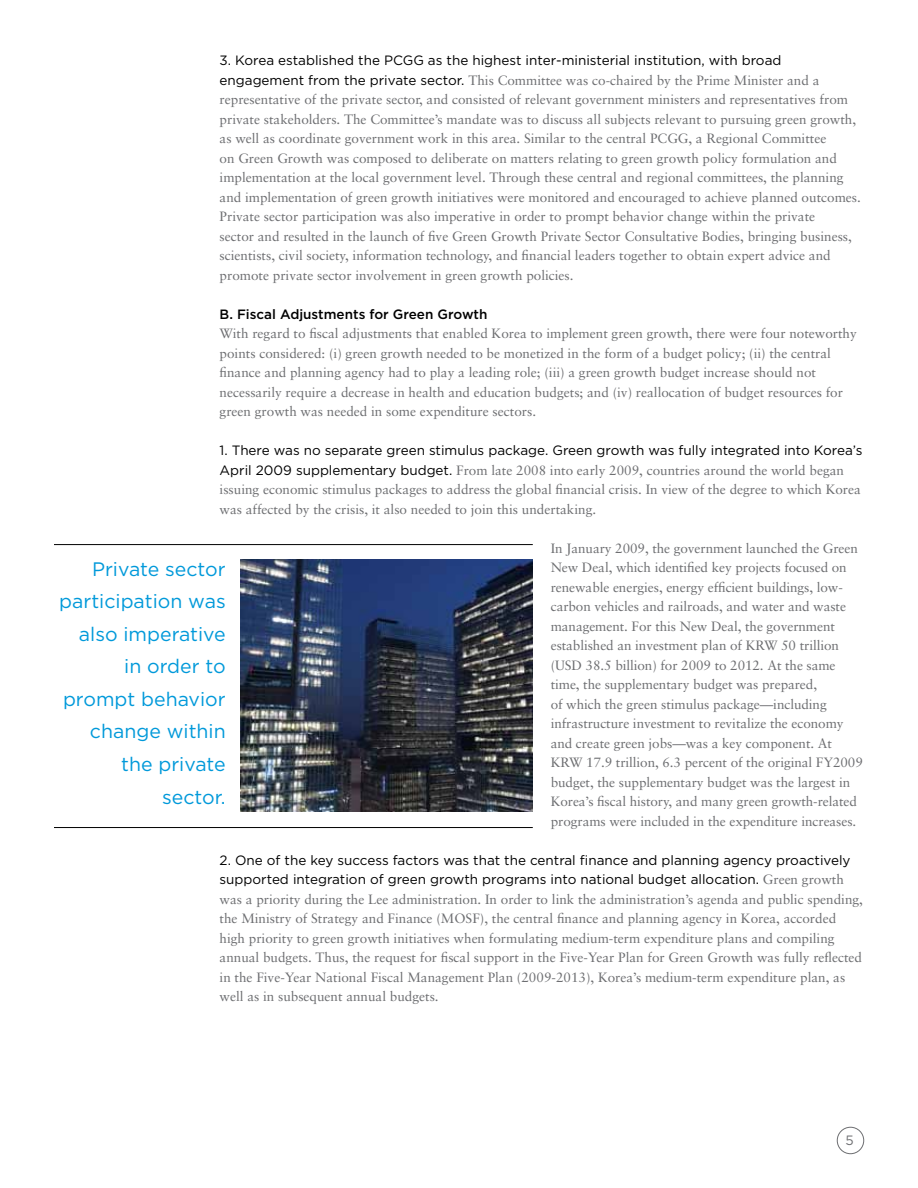
<style>
.page{position:relative;width:918px;height:1188px;background:#fff}
.page>*{position:absolute;margin:0;border:0;box-sizing:border-box;transform-origin:0 0}
.t1{font:19.5px/32.5px "Gotham";color:#0099da;text-align:right}
.t2{font:13.5px/19.5px "Sabon";color:#6d6e71}
.t3{font:13.5px/19.5px "Gotham";color:#000}
.t4{font:500 13.5px "Gotham";color:#000}
.t5{font:13.5px "Gotham";color:#6d6e71}
.s1{font-family:"Gotham";color:#000}
.s2{font-family:"Sabon";color:#6d6e71}
</style>
<div class="page">
<div style="left:837px;top:1127px;width:27px;height:27px;border:1px solid #6d6e71;border-radius:50%"></div>
<img style="left:241px;top:559px;width:292px;height:253px">
<hr style="left:54px;top:827px;width:479px;height:1px;background:#000">
<hr style="left:54px;top:544px;width:479px;height:1px;background:#000">
<p class="t3" style="left:220px;top:51px;width:563px">3. Korea established the PCGG as the highest inter-ministerial institution, with broad</p>
<p class="t2" style="left:220px;top:70px;width:643px"><span class="s1">engagement from the private sector.</span> This Committee was co-chaired by the Prime Minister and a representative of the private sector, and consisted of relevant government ministers and representatives from private stakeholders. The Committee’s mandate was to discuss all subjects relevant to pursuing green growth, as well as coordinate government work in this area. Similar to the central PCGG, a Regional Committee<br>on Green Growth was composed to deliberate on matters relating to green growth policy formulation and implementation at the local government level. Through these central and regional committees, the planning and implementation of green growth initiatives were monitored and encouraged to achieve planned outcomes.<br>Private sector participation was also imperative in order to prompt behavior change within the private<br>sector and resulted in the launch of five Green Growth Private Sector Consultative Bodies, bringing business, scientists, civil society, information technology, and financial leaders together to obtain expert advice and promote private sector involvement in green growth policies.</p>
<p class="t4" style="left:220px;top:306px;width:269px">B. Fiscal Adjustments for Green Growth</p>
<p class="t2" style="left:220px;top:324px;width:639px">With regard to fiscal adjustments that enabled Korea to implement green growth, there were four noteworthy points considered: (i) green growth needed to be monetized in the form of a budget policy; (ii) the central finance and planning agency had to play a leading role; (iii) a green growth budget increase should not necessarily require a decrease in health and education budgets; and (iv) reallocation of budget resources for green growth was needed in some expenditure sectors.</p>
<p class="t3" style="left:220px;top:440px;width:645px">1. There was no separate green stimulus package. Green growth was fully integrated into Korea’s</p>
<p class="t2" style="left:220px;top:460px;width:643px"><span class="s1">April 2009 supplementary budget.</span> From late 2008 into early 2009, countries around the world began issuing economic stimulus packages to address the global financial crisis. In view of the degree to which Korea was affected by the crisis, it also needed to join this undertaking.</p>
<p class="t2" style="left:551px;top:538px;width:314px">In January 2009, the government launched the Green New Deal, which identified key projects focused on renewable energies, energy efficient buildings, low&shy;carbon vehicles and railroads, and water and waste management. For this New Deal, the government established an investment plan of KRW 50 trillion (USD 38.5 billion) for 2009 to 2012. At the same time, the supplementary budget was prepared,<br>of which the green stimulus package—including infrastructure investment to revitalize the economy and create green jobs—was a key component. At KRW 17.9 trillion, 6.3 percent of the original FY2009 budget, the supplementary budget was the largest in Korea’s fiscal history, and many green growth-related programs were included in the expenditure increases.</p>
<p class="t3" style="left:220px;top:850px;width:633px">2. One of the key success factors was that the central finance and planning agency proactively supported integration of green growth programs into national budget allocation. <span class="s2">Green growth</span></p>
<p class="t2" style="left:220px;top:889px;width:645px">was a priority during the Lee administration. In order to link the administration’s agenda and public spending, the Ministry of Strategy and Finance (MOSF), the central finance and planning agency in Korea, accorded high priority to green growth initiatives when formulating medium-term expenditure plans and compiling annual budgets. Thus, the request for fiscal support in the Five-Year Plan for Green Growth was fully reflected in the Five-Year National Fiscal Management Plan (2009-2013), Korea’s medium-term expenditure plan, as well as in subsequent annual budgets.</p>
<h1 class="t1" style="left:59px;top:552px;width:168px">Private sector participation was also imperative in order to prompt behavior change within the private sector.</h1>
<p class="t5" style="left:845px;top:1133px;width:10px">5</p>
</div>
